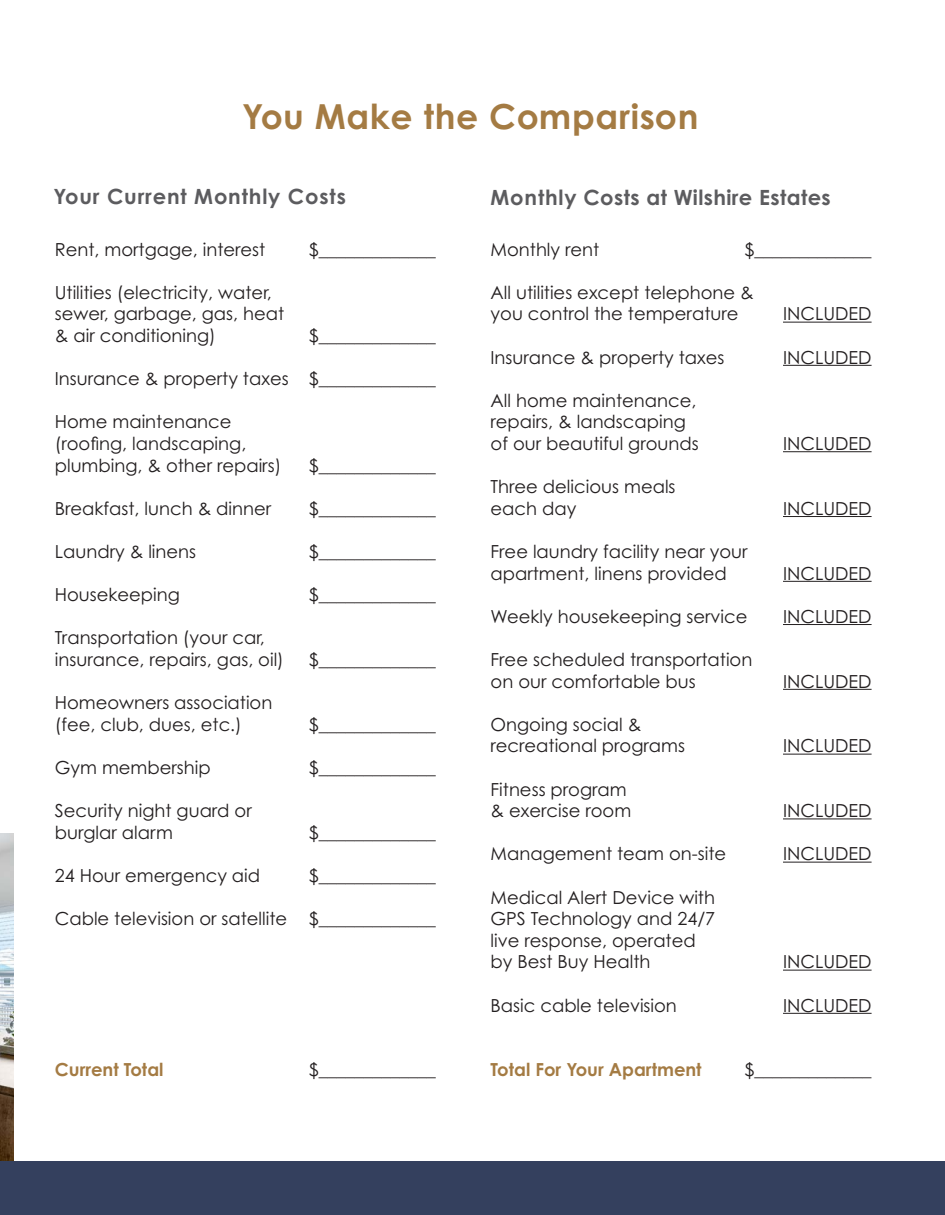
<style>
.page{position:relative;width:945px;height:1215px;background:#fff}
.page>*{position:absolute;margin:0;border:0;box-sizing:border-box;transform-origin:0 0}
.t1{font:700 34.5px "Century Gothic Pro";letter-spacing:.02em;color:#a47b43}
.t2{font:700 21px "Century Gothic Pro";letter-spacing:.02em;color:#5c5c5f}
.t3{font:700 21px "Century Gothic Pro";letter-spacing:.04em;color:#5c5c5f}
.t4{font:18px/21.6px "Century Gothic Pro";color:#231f20}
.t5{font:700 18px "Century Gothic Pro";color:#a47b43}
</style>
<div class="page">
<img style="left:0;top:833px;width:14px;height:328px">
<hr style="left:783px;top:322px;width:89px;height:1px;background:#231f20">
<hr style="left:783px;top:365px;width:89px;height:1px;background:#231f20">
<hr style="left:783px;top:451px;width:89px;height:1px;background:#231f20">
<hr style="left:783px;top:516px;width:89px;height:1px;background:#231f20">
<hr style="left:783px;top:581px;width:89px;height:1px;background:#231f20">
<hr style="left:783px;top:624px;width:89px;height:1px;background:#231f20">
<hr style="left:783px;top:689px;width:89px;height:1px;background:#231f20">
<hr style="left:783px;top:754px;width:89px;height:1px;background:#231f20">
<hr style="left:783px;top:818px;width:89px;height:1px;background:#231f20">
<hr style="left:783px;top:862px;width:89px;height:1px;background:#231f20">
<hr style="left:783px;top:970px;width:89px;height:1px;background:#231f20">
<hr style="left:783px;top:1013px;width:89px;height:1px;background:#231f20">
<div style="left:0;top:1161px;width:945px;height:54px;background:#34405e"></div>
<p class="t1" style="left:242px;top:95px;width:458px">You Make the Comparison</p>
<p class="t3" style="left:53px;top:183px;width:294px">Your Current Monthly Costs</p>
<p class="t2" style="left:491px;top:185px;width:342px">Monthly Costs at Wilshire Estates</p>
<p class="t4" style="left:55px;top:238px;width:212px">Rent, mortgage, interest</p>
<p class="t4" style="left:309px;top:238px;width:128px">$_____________</p>
<p class="t4" style="left:55px;top:281px;width:219px">Utilities (electricity, water,</p>
<p class="t4" style="left:55px;top:303px;width:231px">sewer, garbage, gas, heat</p>
<p class="t4" style="left:55px;top:324px;width:163px">&amp; air conditioning)</p>
<p class="t4" style="left:309px;top:324px;width:128px">$_____________</p>
<p class="t4" style="left:55px;top:368px;width:383px">Insurance &amp; property taxes $_____________</p>
<p class="t4" style="left:55px;top:411px;width:228px">Home maintenance (roofing, landscaping, plumbing, &amp; other repairs)</p>
<p class="t4" style="left:309px;top:454px;width:128px">$_____________</p>
<p class="t4" style="left:55px;top:497px;width:218px">Breakfast, lunch &amp; dinner</p>
<p class="t4" style="left:309px;top:497px;width:128px">$_____________</p>
<p class="t4" style="left:55px;top:540px;width:143px">Laundry &amp; linens</p>
<p class="t4" style="left:309px;top:540px;width:128px">$_____________</p>
<p class="t4" style="left:55px;top:584px;width:127px">Housekeeping</p>
<p class="t4" style="left:309px;top:584px;width:128px">$_____________</p>
<p class="t4" style="left:55px;top:627px;width:212px">Transportation (your car,</p>
<p class="t4" style="left:55px;top:648px;width:231px">insurance, repairs, gas, oil)</p>
<p class="t4" style="left:309px;top:648px;width:128px">$_____________</p>
<p class="t4" style="left:55px;top:692px;width:219px">Homeowners association</p>
<p class="t4" style="left:55px;top:713px;width:189px">(fee, club, dues, etc.)</p>
<p class="t4" style="left:309px;top:713px;width:128px">$_____________</p>
<p class="t4" style="left:55px;top:756px;width:157px">Gym membership</p>
<p class="t4" style="left:309px;top:756px;width:128px">$_____________</p>
<p class="t4" style="left:55px;top:800px;width:198px">Security night guard or</p>
<p class="t4" style="left:55px;top:821px;width:120px">burglar alarm</p>
<p class="t4" style="left:309px;top:821px;width:128px">$_____________</p>
<p class="t4" style="left:55px;top:864px;width:207px">24 Hour emergency aid</p>
<p class="t4" style="left:309px;top:864px;width:128px">$_____________</p>
<p class="t4" style="left:55px;top:908px;width:383px">Cable television or satellite $_____________</p>
<p class="t5" style="left:55px;top:1059px;width:110px">Current Total</p>
<p class="t4" style="left:309px;top:1059px;width:128px">$_____________</p>
<p class="t4" style="left:491px;top:238px;width:110px">Monthly rent</p>
<p class="t4" style="left:745px;top:238px;width:128px">$_____________</p>
<p class="t4" style="left:491px;top:281px;width:265px">All utilities except telephone &amp;</p>
<p class="t4" style="left:491px;top:303px;width:249px">you control the temperature</p>
<p class="t4" style="left:783px;top:303px;width:90px">INCLUDED</p>
<p class="t4" style="left:491px;top:346px;width:235px">Insurance &amp; property taxes</p>
<p class="t4" style="left:783px;top:346px;width:90px">INCLUDED</p>
<p class="t4" style="left:491px;top:389px;width:210px">All home maintenance, repairs, &amp; landscaping of our beautiful grounds</p>
<p class="t4" style="left:783px;top:432px;width:90px">INCLUDED</p>
<p class="t4" style="left:491px;top:476px;width:187px">Three delicious meals</p>
<p class="t4" style="left:491px;top:497px;width:87px">each day</p>
<p class="t4" style="left:783px;top:497px;width:90px">INCLUDED</p>
<p class="t4" style="left:491px;top:540px;width:258px">Free laundry facility near your</p>
<p class="t4" style="left:491px;top:562px;width:238px">apartment, linens provided</p>
<p class="t4" style="left:783px;top:562px;width:90px">INCLUDED</p>
<p class="t4" style="left:491px;top:605px;width:258px">Weekly housekeeping service</p>
<p class="t4" style="left:783px;top:605px;width:90px">INCLUDED</p>
<p class="t4" style="left:491px;top:648px;width:263px">Free scheduled transportation</p>
<p class="t4" style="left:491px;top:670px;width:207px">on our comfortable bus</p>
<p class="t4" style="left:783px;top:670px;width:90px">INCLUDED</p>
<p class="t4" style="left:491px;top:713px;width:152px">Ongoing social &amp;</p>
<p class="t4" style="left:491px;top:735px;width:196px">recreational programs</p>
<p class="t4" style="left:783px;top:735px;width:90px">INCLUDED</p>
<p class="t4" style="left:491px;top:778px;width:142px">Fitness program &amp; exercise room</p>
<p class="t4" style="left:783px;top:800px;width:90px">INCLUDED</p>
<p class="t4" style="left:491px;top:843px;width:237px">Management team on-site</p>
<p class="t4" style="left:783px;top:843px;width:90px">INCLUDED</p>
<p class="t4" style="left:491px;top:886px;width:226px">Medical Alert Device with<br>GPS Technology and 24/7 live response, operated by Best Buy Health</p>
<p class="t4" style="left:783px;top:951px;width:90px">INCLUDED</p>
<p class="t4" style="left:491px;top:994px;width:188px">Basic cable television</p>
<p class="t4" style="left:783px;top:994px;width:90px">INCLUDED</p>
<p class="t5" style="left:491px;top:1059px;width:213px">Total For Your Apartment</p>
<p class="t4" style="left:745px;top:1059px;width:128px">$_____________</p>
</div>
